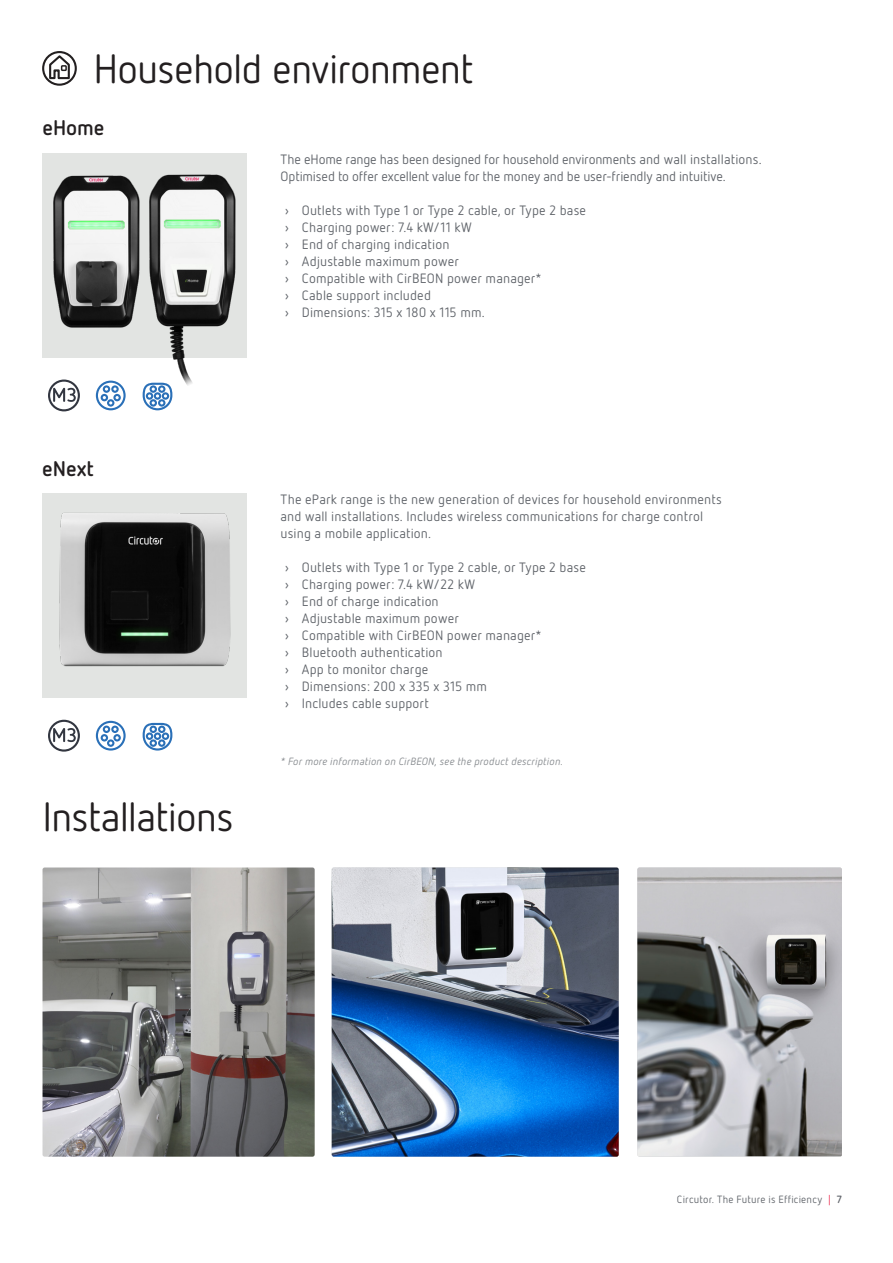
<style>
.page{position:relative;width:893px;height:1263px;background:#fff}
.page>*{position:absolute;margin:0;border:0;box-sizing:border-box;transform-origin:0 0}
.t1{font:40.5px "Netto Pro";letter-spacing:-.02em;color:#231f20}
.H4_2{font:700 21px "Netto Pro";letter-spacing:-.005em;color:#231f20}
.t2{font:13.5px/17px "Netto Pro";letter-spacing:.005em;color:#5f6369}
.P_Viñetas{font:italic 10.5px "Netto Pro";letter-spacing:.015em;color:#868a8e}
.t3{font:10.5px "Netto Pro";letter-spacing:.025em;color:#5f6369}
.s1{color:#ee2d50}
.s2{font-weight:700}
</style>
<div class="page">
<div style="left:43px;top:153px;width:204px;height:204px;background:#e2e4e2"></div>
<div style="left:43px;top:493px;width:204px;height:204px;background:#e2e4e2"></div>
<img style="left:43px;top:867px;width:272px;height:290px">
<img style="left:332px;top:867px;width:287px;height:290px">
<img style="left:637px;top:867px;width:205px;height:289px">
<div style="left:42px;top:51px;width:35px;height:35px;border:2px solid #231f20;border-radius:50%"></div>
<svg style="left:48px;top:53px;width:23px;height:27px"></svg>
<img style="left:52px;top:493px;width:186px;height:186px">
<svg style="left:96px;top:381px;width:30px;height:29px"></svg>
<svg style="left:143px;top:393px;width:29px;height:17px"></svg>
<svg style="left:48px;top:379px;width:32px;height:32px"></svg>
<svg style="left:96px;top:721px;width:30px;height:29px"></svg>
<svg style="left:143px;top:723px;width:29px;height:27px"></svg>
<svg style="left:48px;top:720px;width:32px;height:32px"></svg>
<img style="left:42px;top:168px;width:66px;height:169px">
<img style="left:108px;top:167px;width:139px;height:226px">
<h3 class="t1" style="left:94px;top:43px;width:381px">Household environment</h3>
<p class="H4_2" style="left:43px;top:114px;width:63px">eHome</p>
<p class="t2" style="left:281px;top:150px;width:483px">The eHome range has been designed for household environments and wall installations.<br>Optimised to offer excellent value for the money and be user-friendly and intuitive.</p>
<p class="t2" style="left:285px;top:201px;width:303px">› Outlets with Type 1 or Type 2 cable, or Type 2 base</p>
<p class="t2" style="left:285px;top:218px;width:188px">› Charging power: 7.4 kW/11 kW</p>
<p class="t2" style="left:285px;top:235px;width:166px">› End of charging indication</p>
<p class="t2" style="left:285px;top:252px;width:176px">› Adjustable maximum power</p>
<p class="t2" style="left:285px;top:269px;width:258px">› Compatible with CirBEON power manager*</p>
<p class="t2" style="left:285px;top:286px;width:148px">› Cable support included</p>
<p class="t2" style="left:285px;top:303px;width:201px">› Dimensions: 315 x 180 x 115 mm.</p>
<p class="H4_2" style="left:42px;top:454px;width:53px">eNext</p>
<h3 class="t1" style="left:43px;top:791px;width:193px">Installations</h3>
<p class="t2" style="left:281px;top:490px;width:443px">The ePark range is the new generation of devices for household environments and wall installations. Includes wireless communications for charge control using a mobile application.</p>
<p class="t2" style="left:285px;top:558px;width:303px">› Outlets with Type 1 or Type 2 cable, or Type 2 base</p>
<p class="t2" style="left:285px;top:575px;width:192px">› Charging power: 7.4 kW/22 kW</p>
<p class="t2" style="left:285px;top:592px;width:155px">› End of charge indication</p>
<p class="t2" style="left:285px;top:609px;width:176px">› Adjustable maximum power</p>
<p class="t2" style="left:285px;top:626px;width:258px">› Compatible with CirBEON power manager*</p>
<p class="t2" style="left:285px;top:643px;width:159px">› Bluetooth authentication</p>
<p class="t2" style="left:285px;top:660px;width:145px">› App to monitor charge</p>
<p class="t2" style="left:285px;top:677px;width:204px">› Dimensions: 200 x 335 x 315 mm</p>
<p class="t2" style="left:285px;top:694px;width:145px">› Includes cable support</p>
<p class="P_Viñetas" style="left:281px;top:755px;width:284px">* For more information on CirBEON, see the product description.</p>
<p class="t3" style="left:677px;top:1193px;width:166px">Circutor. The Future is Efficiency <span class="s1">|</span> <span class="s2">7</span></p>
</div>
